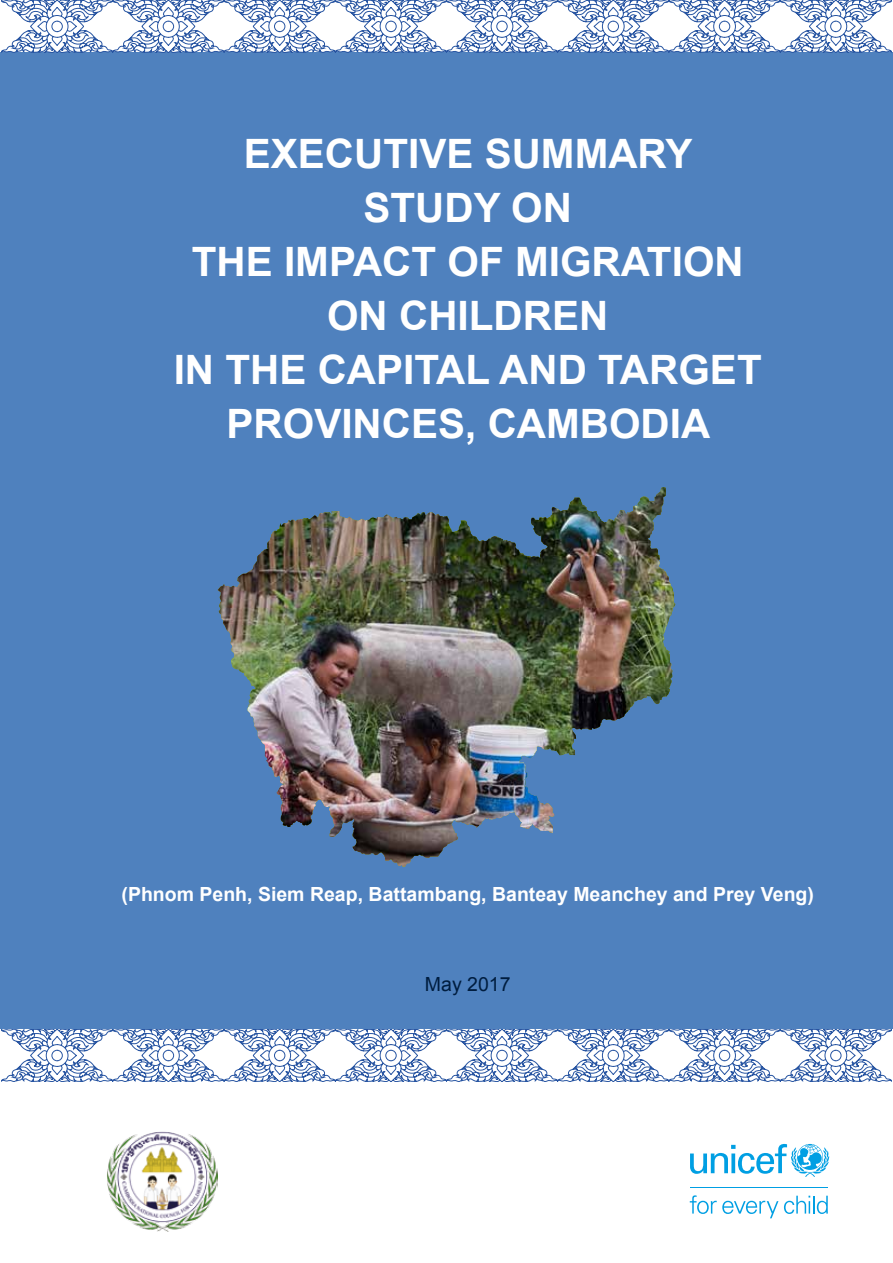
<style>
.page{position:relative;width:893px;height:1263px;background:#fff}
.page>*{position:absolute;margin:0;border:0;box-sizing:border-box;transform-origin:0 0}
.t1{font:700 40.5px/54px "Arial";color:#fff;text-align:center}
.t2{font:700 19.5px "Arial";color:#fff}
.t3{font:19.5px "Arial";color:#001d3f}
</style>
<div class="page">
<div style="left:0;top:53px;width:893px;height:976px;background:#4f81be"></div>
<svg style="left:690px;top:1144px;width:139px;height:33px"></svg>
<hr style="left:690px;top:1187px;width:138px;height:1px;background:#009fe3">
<svg style="left:690px;top:1195px;width:88px;height:23px"></svg>
<svg style="left:784px;top:1196px;width:44px;height:18px"></svg>
<img style="left:107px;top:1131px;width:111px;height:100px">
<img style="left:218px;top:487px;width:457px;height:380px">
<img style="left:435px;top:488px;width:226px;height:70px">
<svg style="left:2px;top:1029px;width:889px;height:53px"></svg>
<svg style="left:2px;top:0;width:889px;height:53px"></svg>
<p class="t1" style="left:174px;top:128px;width:589px">EXECUTIVE SUMMARY<br>STUDY ON<br>THE IMPACT OF MIGRATION<br>ON CHILDREN<br>IN THE CAPITAL AND TARGET<br>PROVINCES, CAMBODIA</p>
<p class="t2" style="left:122px;top:881px;width:694px">(Phnom Penh, Siem Reap, Battambang, Banteay Meanchey and Prey Veng)</p>
<p class="t3" style="left:425px;top:971px;width:87px">May 2017</p>
</div>
